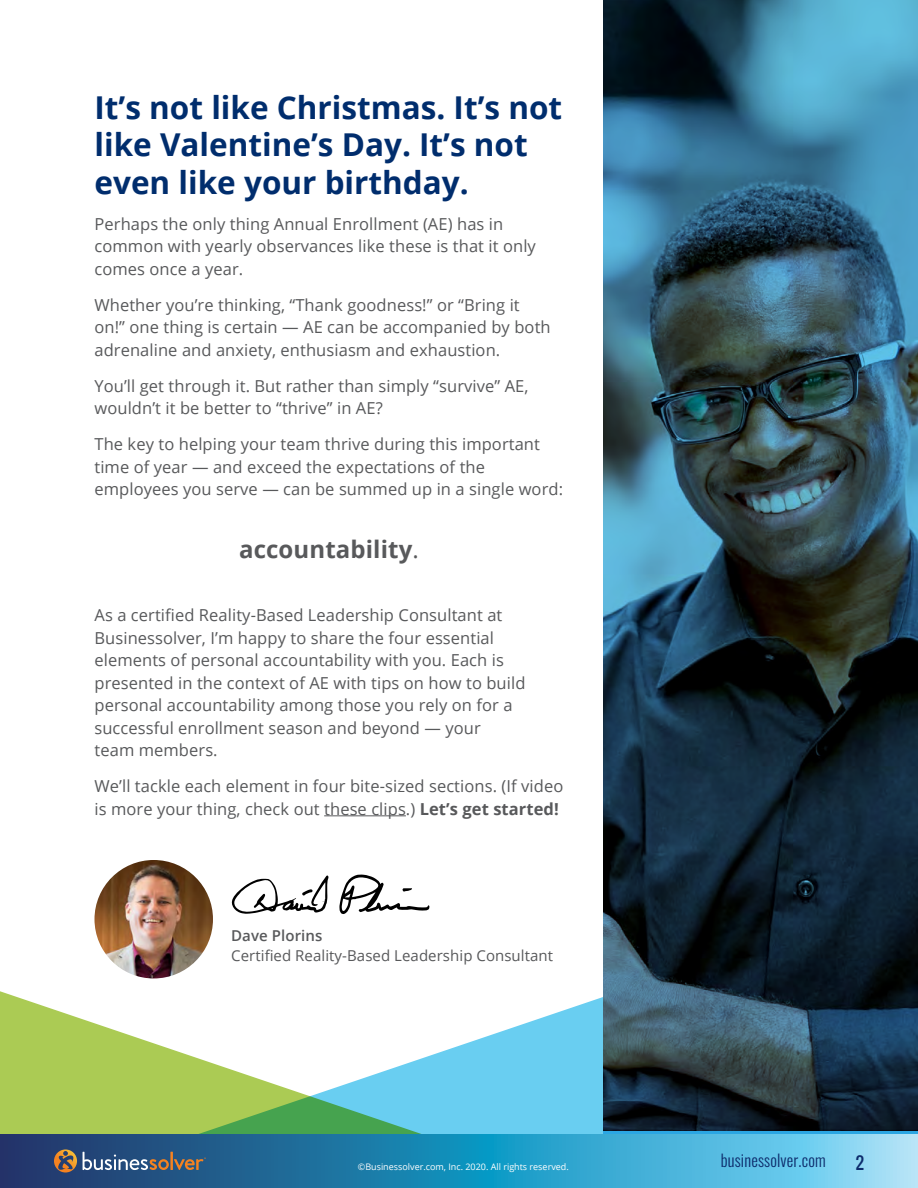
<style>
.page{position:relative;width:918px;height:1188px;background:#fff}
.page>*{position:absolute;margin:0;border:0;box-sizing:border-box;transform-origin:0 0}
.t1{font:700 31.5px/37.5px "Open Sans";color:#002d6d}
.t2{font:700 24px "Open Sans";letter-spacing:.005em;color:#58595b}
.t3{font:16.5px/22.5px "Open Sans";letter-spacing:.005em;color:#58595b}
.t4{font:300 16.5px "Oswald";letter-spacing:.01em;color:#0d2c6c}
.t5{font:16.5px "Oswald";color:#0d2c6c}
.t6{font:15px "Open Sans";letter-spacing:.005em;color:#58595b}
.t7{font:600 15px "Open Sans";letter-spacing:.005em;color:#58595b}
.t8{font:9px "Open Sans";color:#fff}
.s1{font-weight:400}
.s2{font-weight:700}
</style>
<div class="page">
<hr style="left:324px;top:815px;width:82px;height:1px;background:#58595b">
<svg style="left:0;top:978px;width:603px;height:156px"></svg>
<svg style="left:339px;top:874px;width:91px;height:40px"></svg>
<svg style="left:231px;top:875px;width:98px;height:39px"></svg>
<img style="left:94px;top:860px;width:119px;height:118px;border-radius:59px">
<svg style="left:603px;top:0;width:315px;height:1134px;background:#28495b"></svg>
<svg style="left:0;top:1134px;width:918px;height:54px;background:#3990ba"></svg>
<svg style="left:54px;top:1149px;width:23px;height:24px"></svg>
<svg style="left:83px;top:1152px;width:123px;height:18px;background:#5e6f84"></svg>
<h1 class="t1" style="left:94px;top:88px;width:469px">It’s not like Christmas. It’s not like Valentine’s Day. It’s not even like your birthday.</h1>
<p class="t3" style="left:94px;top:212px;width:443px">Perhaps the only thing Annual Enrollment (AE) has in common with yearly observances like these is that it only comes once a year.</p>
<p class="t3" style="left:94px;top:293px;width:458px">Whether you’re thinking, “Thank goodness!” or “Bring it on!” one thing is certain — AE can be accompanied by both adrenaline and anxiety, enthusiasm and exhaustion.</p>
<p class="t3" style="left:94px;top:374px;width:436px">You’ll get through it. But rather than simply “survive” AE, wouldn’t it be better to “thrive” in AE?</p>
<p class="t3" style="left:94px;top:432px;width:470px">The key to helping your team thrive during this important time of year — and exceed the expectations of the employees you serve — can be summed up in a single word:</p>
<h2 class="t2" style="left:239px;top:532px;width:181px">accountability<span class="s1">.</span></h2>
<p class="t3" style="left:94px;top:603px;width:432px">As a certified Reality-Based Leadership Consultant at Businessolver, I’m happy to share the four essential elements of personal accountability with you. Each is presented in the context of AE with tips on how to build personal accountability among those you rely on for a successful enrollment season and beyond — your<br>team members.</p>
<p class="t3" style="left:94px;top:774px;width:470px">We’ll tackle each element in four bite-sized sections. (If video is more your thing, check out these clips.) <span class="s2">Let’s get started!</span></p>
<p class="t7" style="left:231px;top:926px;width:93px">Dave Plorins</p>
<p class="t6" style="left:231px;top:945px;width:323px">Certified Reality-Based Leadership Consultant</p>
<p class="t8" style="left:358px;top:1161px;width:212px">©Businessolver.com, Inc. 2020. All rights reserved.</p>
<p class="t4" style="left:721px;top:1149px;width:106px">businessolver.com</p>
<p class="t5" style="left:856px;top:1151px;width:10px">2</p>
</div>
